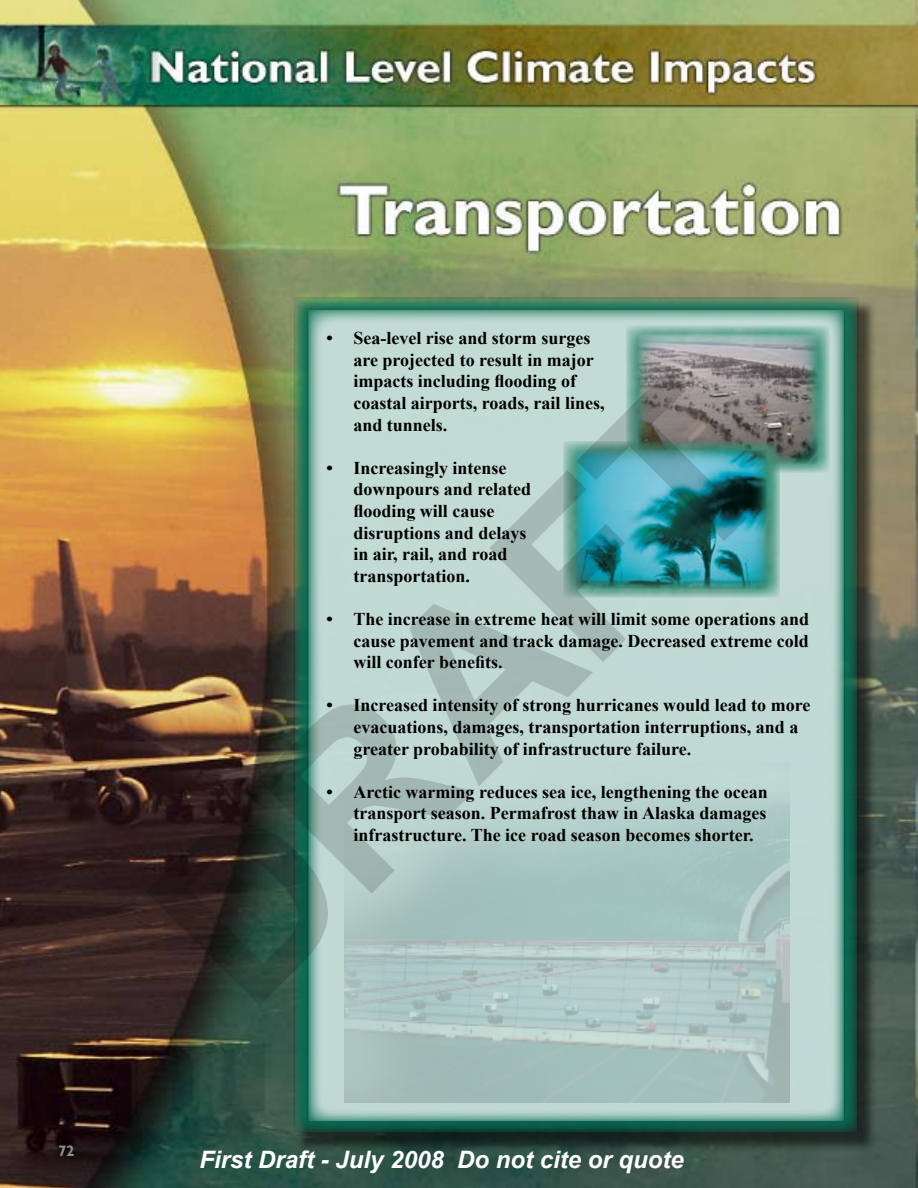
<style>
.page{position:relative;width:918px;height:1188px;background:#fff}
.page>*{position:absolute;margin:0;border:0;box-sizing:border-box;transform-origin:0 0}
.t1{font:italic 700 24px "Arial";color:#fff}
.t2{font:700 18px/21.6px "Times New Roman";color:#000}
.t3{font:700 15px "Gill Sans";color:#839591}
</style>
<div class="page">
<img style="left:0;top:0;width:918px;height:1188px">
<div style="left:296px;top:299px;width:581px;height:854px;background:#000;opacity:.56"></div>
<svg style="left:297px;top:300px;width:559px;height:831px;background:#1f6b55"></svg>
<svg style="left:310px;top:311px;width:532px;height:809px;background:#b6d3cc"></svg>
<img style="left:345px;top:763px;width:445px;height:339px">
<img style="left:626px;top:326px;width:203px;height:146px">
<img style="left:638px;top:334px;width:179px;height:131px">
<img style="left:747px;top:441px;width:33px;height:156px">
<img style="left:747px;top:450px;width:20px;height:138px">
<img style="left:146px;top:370px;width:601px;height:636px">
<p class="t2" style="left:353px;top:327px;width:253px;text-indent:-27px">• Sea-level rise and storm surges are projected to result in major impacts including flooding of coastal airports, roads, rail lines, and tunnels.</p>
<p class="t2" style="left:353px;top:456px;width:179px;text-indent:-27px">• Increasingly intense downpours and related flooding will cause disruptions and delays in air, rail, and road transportation.</p>
<p class="t2" style="left:353px;top:608px;width:457px;text-align:justify;text-indent:-27px">• The increase in extreme heat will limit some operations and cause pavement and track damage. Decreased extreme cold will confer benefits.</p>
<p class="t2" style="left:353px;top:694px;width:459px;text-indent:-27px">• Increased intensity of strong hurricanes would lead to more evacuations, damages, transportation interruptions, and a greater probability of infrastructure failure.</p>
<p class="t2" style="left:353px;top:780px;width:416px;text-align:justify;text-indent:-27px">• Arctic warming reduces sea ice, lengthening the ocean transport season. Permafrost thaw in Alaska damages infrastructure. The ice road season becomes shorter.</p>
<p class="t3" style="left:58px;top:1142px;width:18px">72</p>
<h1 class="t1" style="left:200px;top:1144px;width:486px">First Draft - July 2008 Do not cite or quote</h1>
</div>
